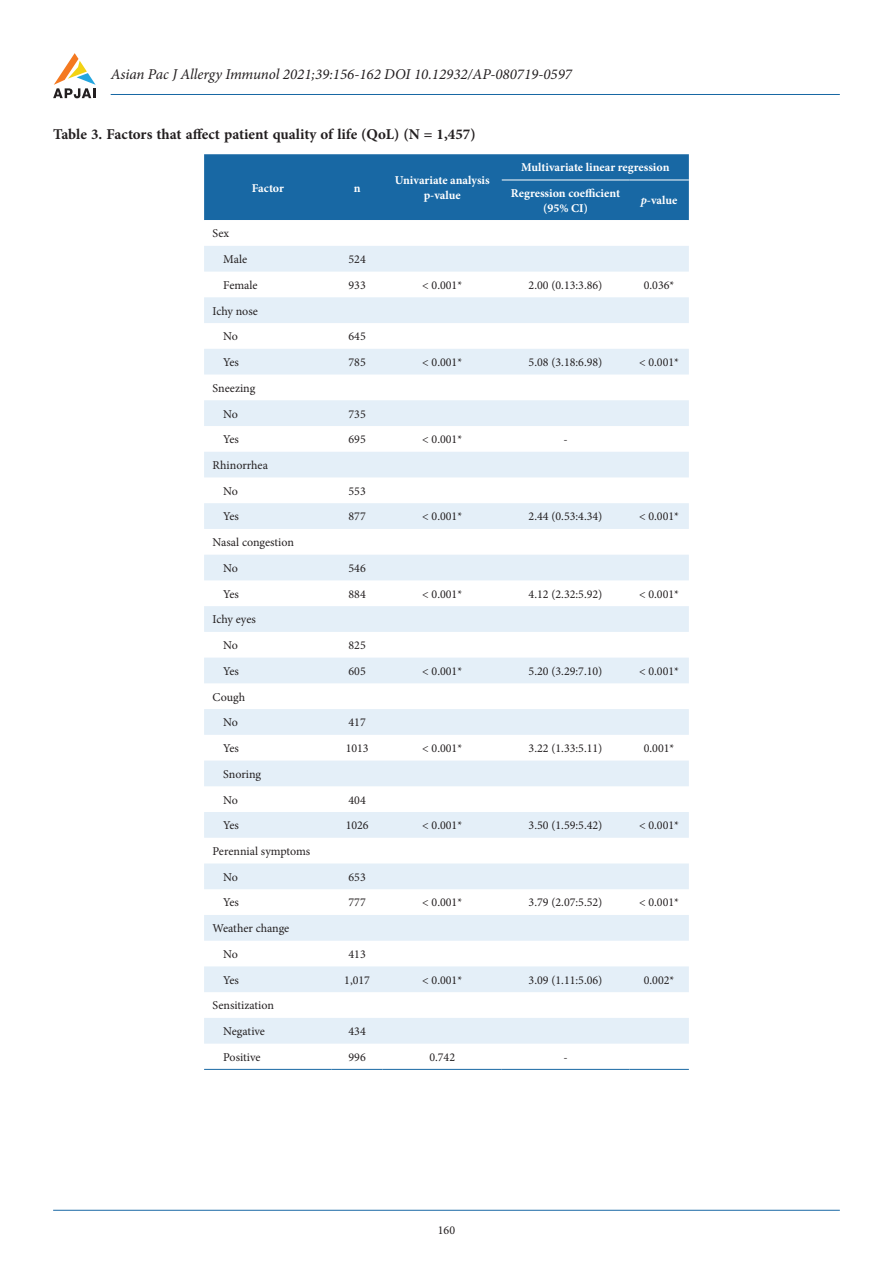
<style>
.page{position:relative;width:893px;height:1263px;background:#fff}
.page>*{position:absolute;margin:0;border:0;box-sizing:border-box;transform-origin:0 0}
.t1{font:italic 15px "Minion Pro";color:#231f20}
.t2{font:700 15px "Minion Pro";color:#231f20}
.t3{font:12px "Minion Pro";color:#231f20}
.t4{font:700 12px/14.4px "Minion Pro";color:#fff;text-align:center}
.s1{font-style:italic}
</style>
<div class="page">
<svg style="left:53px;top:53px;width:43px;height:45px"></svg>
<hr style="left:53px;top:1210px;width:787px;height:1px;background:#1868a4">
<hr style="left:111px;top:94px;width:729px;height:1px;background:#1868a4">
<div style="left:204px;top:154px;width:485px;height:66px;background:#1868a4"></div>
<svg style="left:204px;top:246px;width:485px;height:798px;fill:#e6f0f8"></svg>
<hr style="left:502px;top:180px;width:127px;height:1px;background:#fff">
<hr style="left:629px;top:180px;width:60px;height:1px;background:#fff">
<hr style="left:204px;top:1069px;width:128px;height:1px;background:#1868a4">
<hr style="left:332px;top:1069px;width:51px;height:1px;background:#1868a4">
<hr style="left:383px;top:1069px;width:119px;height:1px;background:#1868a4">
<hr style="left:502px;top:1069px;width:127px;height:1px;background:#1868a4">
<hr style="left:629px;top:1069px;width:60px;height:1px;background:#1868a4">
<p class="t1" style="left:111px;top:64px;width:463px">Asian Pac J Allergy Immunol 2021;39:156-162 DOI 10.12932/AP-080719-0597</p>
<p class="t2" style="left:53px;top:124px;width:424px">Table 3. Factors that affect patient quality of life (QoL) (N = 1,457)</p>
<p class="t4" style="left:252px;top:180px;width:34px">Factor</p>
<p class="t4" style="left:354px;top:180px;width:8px">n</p>
<p class="t4" style="left:395px;top:173px;width:96px">Univariate analysis</p>
<p class="t4" style="left:424px;top:188px;width:39px">p-value</p>
<p class="t4" style="left:521px;top:160px;width:150px">Multivariate linear regression</p>
<p class="t4" style="left:511px;top:186px;width:111px">Regression coefficient (95% CI)</p>
<p class="t4" style="left:641px;top:193px;width:38px"><span class="s1">p</span>-value</p>
<p class="t3" style="left:213px;top:225px;width:18px">Sex</p>
<p class="t3" style="left:223px;top:251px;width:25px">Male</p>
<p class="t3" style="left:349px;top:251px;width:19px">524</p>
<p class="t3" style="left:223px;top:277px;width:36px">Female</p>
<p class="t3" style="left:349px;top:277px;width:19px">933</p>
<p class="t3" style="left:422px;top:277px;width:41px">&lt; 0.001*</p>
<p class="t3" style="left:529px;top:277px;width:75px">2.00 (0.13:3.86)</p>
<p class="t3" style="left:644px;top:277px;width:32px">0.036*</p>
<p class="t3" style="left:213px;top:303px;width:47px">Ichy nose</p>
<p class="t3" style="left:223px;top:328px;width:16px">No</p>
<p class="t3" style="left:349px;top:328px;width:19px">645</p>
<p class="t3" style="left:223px;top:354px;width:17px">Yes</p>
<p class="t3" style="left:349px;top:354px;width:19px">785</p>
<p class="t3" style="left:422px;top:354px;width:41px">&lt; 0.001*</p>
<p class="t3" style="left:529px;top:354px;width:75px">5.08 (3.18:6.98)</p>
<p class="t3" style="left:639px;top:354px;width:41px">&lt; 0.001*</p>
<p class="t3" style="left:213px;top:380px;width:44px">Sneezing</p>
<p class="t3" style="left:223px;top:406px;width:16px">No</p>
<p class="t3" style="left:349px;top:406px;width:19px">735</p>
<p class="t3" style="left:223px;top:431px;width:17px">Yes</p>
<p class="t3" style="left:349px;top:431px;width:19px">695</p>
<p class="t3" style="left:422px;top:431px;width:41px">&lt; 0.001*</p>
<p class="t3" style="left:563px;top:431px;width:6px">-</p>
<p class="t3" style="left:213px;top:457px;width:57px">Rhinorrhea</p>
<p class="t3" style="left:223px;top:483px;width:16px">No</p>
<p class="t3" style="left:349px;top:483px;width:19px">553</p>
<p class="t3" style="left:223px;top:509px;width:17px">Yes</p>
<p class="t3" style="left:349px;top:509px;width:19px">877</p>
<p class="t3" style="left:422px;top:509px;width:41px">&lt; 0.001*</p>
<p class="t3" style="left:529px;top:509px;width:75px">2.44 (0.53:4.34)</p>
<p class="t3" style="left:639px;top:509px;width:41px">&lt; 0.001*</p>
<p class="t3" style="left:213px;top:534px;width:83px">Nasal congestion</p>
<p class="t3" style="left:223px;top:560px;width:16px">No</p>
<p class="t3" style="left:349px;top:560px;width:19px">546</p>
<p class="t3" style="left:223px;top:586px;width:17px">Yes</p>
<p class="t3" style="left:349px;top:586px;width:19px">884</p>
<p class="t3" style="left:422px;top:586px;width:41px">&lt; 0.001*</p>
<p class="t3" style="left:529px;top:586px;width:75px">4.12 (2.32:5.92)</p>
<p class="t3" style="left:639px;top:586px;width:41px">&lt; 0.001*</p>
<p class="t3" style="left:213px;top:611px;width:45px">Ichy eyes</p>
<p class="t3" style="left:223px;top:637px;width:16px">No</p>
<p class="t3" style="left:349px;top:637px;width:19px">825</p>
<p class="t3" style="left:223px;top:663px;width:17px">Yes</p>
<p class="t3" style="left:349px;top:663px;width:19px">605</p>
<p class="t3" style="left:422px;top:663px;width:41px">&lt; 0.001*</p>
<p class="t3" style="left:529px;top:663px;width:75px">5.20 (3.29:7.10)</p>
<p class="t3" style="left:639px;top:663px;width:41px">&lt; 0.001*</p>
<p class="t3" style="left:213px;top:689px;width:34px">Cough</p>
<p class="t3" style="left:223px;top:714px;width:16px">No</p>
<p class="t3" style="left:349px;top:714px;width:19px">417</p>
<p class="t3" style="left:223px;top:740px;width:17px">Yes</p>
<p class="t3" style="left:346px;top:740px;width:25px">1013</p>
<p class="t3" style="left:422px;top:740px;width:41px">&lt; 0.001*</p>
<p class="t3" style="left:529px;top:740px;width:75px">3.22 (1.33:5.11)</p>
<p class="t3" style="left:644px;top:740px;width:32px">0.001*</p>
<p class="t3" style="left:223px;top:766px;width:39px">Snoring</p>
<p class="t3" style="left:223px;top:792px;width:16px">No</p>
<p class="t3" style="left:349px;top:792px;width:19px">404</p>
<p class="t3" style="left:223px;top:817px;width:17px">Yes</p>
<p class="t3" style="left:346px;top:817px;width:25px">1026</p>
<p class="t3" style="left:422px;top:817px;width:41px">&lt; 0.001*</p>
<p class="t3" style="left:529px;top:817px;width:75px">3.50 (1.59:5.42)</p>
<p class="t3" style="left:639px;top:817px;width:41px">&lt; 0.001*</p>
<p class="t3" style="left:213px;top:843px;width:99px">Perennial symptoms</p>
<p class="t3" style="left:223px;top:869px;width:16px">No</p>
<p class="t3" style="left:349px;top:869px;width:19px">653</p>
<p class="t3" style="left:223px;top:894px;width:17px">Yes</p>
<p class="t3" style="left:349px;top:894px;width:19px">777</p>
<p class="t3" style="left:422px;top:894px;width:41px">&lt; 0.001*</p>
<p class="t3" style="left:529px;top:894px;width:75px">3.79 (2.07:5.52)</p>
<p class="t3" style="left:639px;top:894px;width:41px">&lt; 0.001*</p>
<p class="t3" style="left:213px;top:920px;width:78px">Weather change</p>
<p class="t3" style="left:223px;top:946px;width:16px">No</p>
<p class="t3" style="left:349px;top:946px;width:19px">413</p>
<p class="t3" style="left:223px;top:972px;width:17px">Yes</p>
<p class="t3" style="left:344px;top:972px;width:27px">1,017</p>
<p class="t3" style="left:422px;top:972px;width:41px">&lt; 0.001*</p>
<p class="t3" style="left:529px;top:972px;width:75px">3.09 (1.11:5.06)</p>
<p class="t3" style="left:644px;top:972px;width:32px">0.002*</p>
<p class="t3" style="left:213px;top:997px;width:63px">Sensitization</p>
<p class="t3" style="left:223px;top:1023px;width:43px">Negative</p>
<p class="t3" style="left:349px;top:1023px;width:19px">434</p>
<p class="t3" style="left:223px;top:1049px;width:39px">Positive</p>
<p class="t3" style="left:349px;top:1049px;width:19px">996</p>
<p class="t3" style="left:429px;top:1049px;width:27px">0.742</p>
<p class="t3" style="left:563px;top:1049px;width:6px">-</p>
<p class="t3" style="left:438px;top:1222px;width:19px">160</p>
</div>
